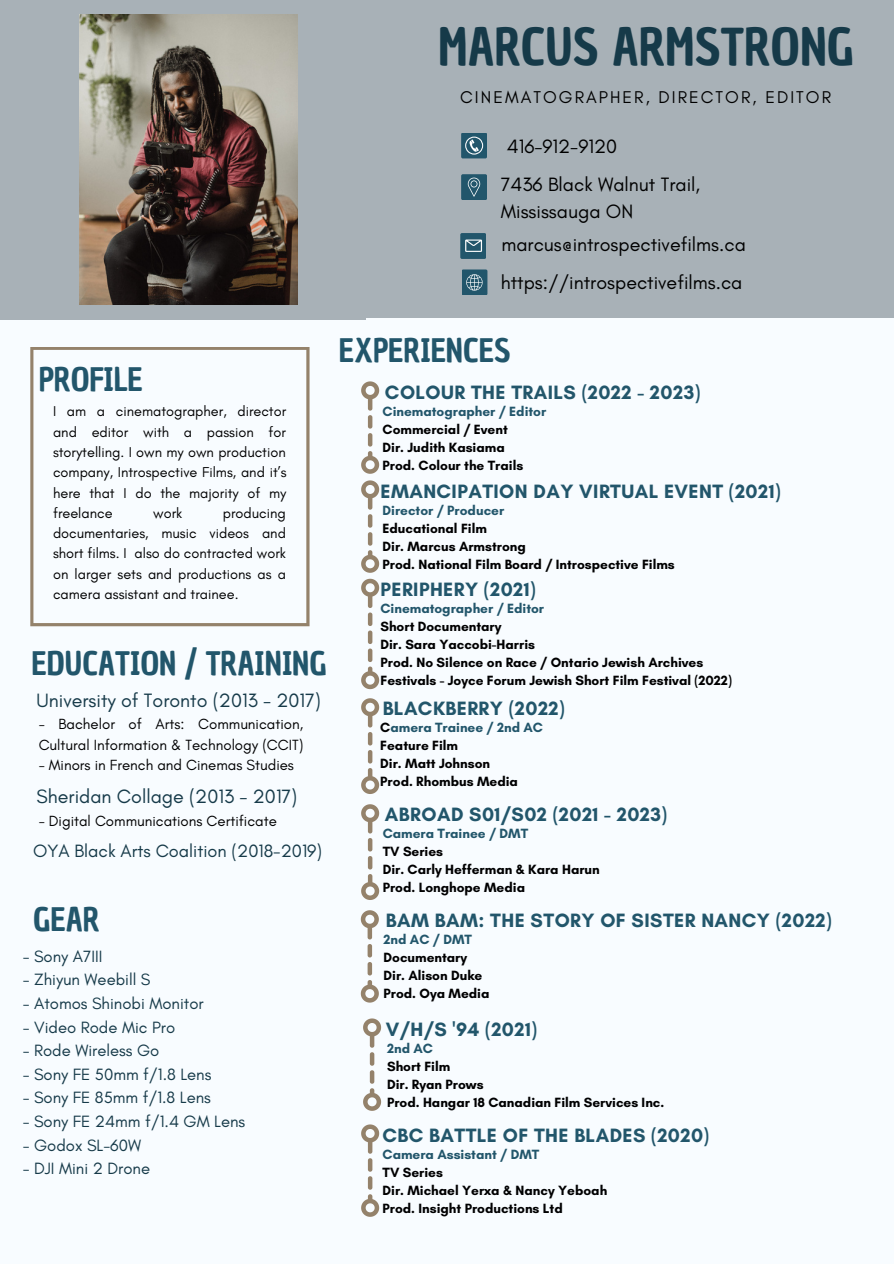
<style>
.page{position:relative;width:894px;height:1264px;background:#fff}
.page>*{position:absolute;margin:0;border:0;box-sizing:border-box;transform-origin:0 0}
.t1{font:49.65px "Chau Philomene One";color:#163a49}
.t2{font:31.65px "Chau Philomene One";color:#22566b}
.t3{font:700 19.65px "Glacial Indifference";letter-spacing:.02em;color:#22566b}
.t4{font:19.65px/37.8px "Glacial Indifference";color:#000}
.t5{font:19.65px "Glacial Indifference";color:#163a49}
.t6{font:18.15px "Glacial Indifference";color:#163a49}
.t7{font:17.4px "Glacial Indifference";letter-spacing:.12em;color:#000}
.t8{font:16.65px "Glacial Indifference";color:#163a49}
.t9{font:15px/20.2px "Glacial Indifference";color:#000}
.t10{font:14.55px/20.2px "Glacial Indifference";color:#000;text-align:justify}
.t11{font:700 13.65px/18px "Glacial Indifference";color:#000}
.t12{font:700 13.65px "Glacial Indifference";color:#22566b}
.s1{color:#22566b}
</style>
<div class="page">
<div style="left:0;top:0;width:893px;height:1263px;background:#f8fcff"></div>
<div style="left:0;top:0;width:365px;height:319px;background:#a8b1b7"></div>
<div style="left:152px;top:0;width:741px;height:317px;background:#a8b1b7"></div>
<svg style="left:30px;top:347px;width:279px;height:279px"></svg>
<img style="left:80px;top:15px;width:217px;height:289px">
<div style="left:461px;top:133px;width:26px;height:25px;background:#22566b;border-radius:2px"></div>
<div style="left:460px;top:233px;width:26px;height:26px;background:#22566b;border-radius:2px"></div>
<div style="left:461px;top:269px;width:26px;height:26px;background:#22566b;border-radius:2px"></div>
<div style="left:461px;top:174px;width:26px;height:26px;background:#22566b;border-radius:2px"></div>
<svg style="left:465px;top:239px;width:17px;height:13px"></svg>
<svg style="left:465px;top:137px;width:18px;height:18px"></svg>
<svg style="left:466px;top:274px;width:16px;height:17px"></svg>
<svg style="left:363px;top:1018px;width:19px;height:93px"></svg>
<svg style="left:360px;top:381px;width:20px;height:622px"></svg>
<svg style="left:361px;top:1124px;width:19px;height:93px"></svg>
<svg style="left:467px;top:178px;width:13px;height:19px"></svg>
<h1 class="t1" style="left:438px;top:14px;width:417px">MARCUS ARMSTRONG</h1>
<p class="t7" style="left:460px;top:87px;width:372px">CINEMATOGRAPHER, DIRECTOR, EDITOR</p>
<h3 class="t4" style="left:506px;top:127px;width:112px">416-912-9120</h3>
<h3 class="t4" style="left:500px;top:171px;width:201px;line-height:27px">7436 Black Walnut Trail,<br>Mississauga ON</h3>
<h3 class="t4" style="left:500px;top:225px;width:246px">marcus@introspectivefilms.ca https://introspectivefilms.ca</h3>
<h2 class="t2" style="left:39px;top:358px;width:106px">PROFILE</h2>
<p class="t10" style="left:53px;top:401px;width:235px">I am a cinematographer, director and editor with a passion for storytelling. I own my own production company, Introspective Films, and it’s here that I do the majority of my freelance</p>
<p class="t10" style="left:53px;top:502px;width:234px;text-indent:170px">producing documentaries, music videos and short films. I also do contracted work on larger sets and productions as a camera assistant and trainee.</p>
<p class="t10" style="left:153px;top:502px;width:31px">work</p>
<h2 class="t2" style="left:32px;top:642px;width:297px">EDUCATION / TRAINING</h2>
<h3 class="t5" style="left:37px;top:688px;width:286px">University of Toronto (2013 - 2017)</h3>
<p class="t9" style="left:39px;top:714px;width:266px">- Bachelor of Arts: Communication,<br>Cultural Information &amp; Technology (CCIT)</p>
<p class="t9" style="left:39px;top:754px;width:257px">- Minors in French and Cinemas Studies</p>
<h3 class="t5" style="left:37px;top:784px;width:262px">Sheridan Collage (2013 - 2017)</h3>
<p class="t9" style="left:39px;top:811px;width:240px">- Digital Communications Certificate</p>
<h3 class="t6" style="left:33px;top:839px;width:290px">OYA Black Arts Coalition (2018-2019)</h3>
<h2 class="t2" style="left:33px;top:898px;width:68px">GEAR</h2>
<p class="t8" style="left:23px;top:945px;width:81px">- Sony A7III</p>
<p class="t8" style="left:23px;top:969px;width:129px">- Zhiyun Weebill S</p>
<p class="t8" style="left:23px;top:993px;width:182px">- Atomos Shinobi Monitor</p>
<p class="t8" style="left:23px;top:1016px;width:154px">- Video Rode Mic Pro</p>
<p class="t8" style="left:23px;top:1040px;width:138px">- Rode Wireless Go</p>
<p class="t8" style="left:23px;top:1063px;width:190px">- Sony FE 50mm f/1.8 Lens</p>
<p class="t8" style="left:23px;top:1087px;width:190px">- Sony FE 85mm f/1.8 Lens</p>
<p class="t8" style="left:23px;top:1111px;width:224px">- Sony FE 24mm f/1.4 GM Lens</p>
<p class="t8" style="left:23px;top:1134px;width:120px">- Godox SL-60W</p>
<p class="t8" style="left:23px;top:1158px;width:129px">- DJI Mini 2 Drone</p>
<h2 class="t2" style="left:339px;top:329px;width:173px">EXPERIENCES</h2>
<h3 class="t3" style="left:385px;top:380px;width:317px">COLOUR THE TRAILS (2022 - 2023)</h3>
<p class="t12" style="left:382px;top:402px;width:165px">Cinematographer / Editor</p>
<p class="t11" style="left:382px;top:420px;width:142px">Commercial / Event<br>Dir. Judith Kasiama<br>Prod. Colour the Trails</p>
<h3 class="t3" style="left:380px;top:479px;width:401px">EMANCIPATION DAY VIRTUAL EVENT (2021)</h3>
<p class="t12" style="left:382px;top:501px;width:123px">Director / Producer</p>
<p class="t11" style="left:382px;top:519px;width:294px">Educational Film<br>Dir. Marcus Armstrong<br>Prod. National Film Board / Introspective Films</p>
<h3 class="t3" style="left:380px;top:577px;width:157px">PERIPHERY (2021)</h3>
<p class="t12" style="left:380px;top:600px;width:165px">Cinematographer / Editor</p>
<p class="t11" style="left:380px;top:617px;width:353px">Short Documentary<br>Dir. Sara Yaccobi-Harris<br>Prod. No Silence on Race / Ontario Jewish Archives Festivals - Joyce Forum Jewish Short Film Festival (2022)</p>
<h3 class="t3" style="left:382px;top:696px;width:183px">BLACKBERRY (2022)</h3>
<p class="t11" style="left:380px;top:718px;width:164px">C<span class="s1">amera Trainee / 2nd AC<br></span>Feature Film<br>Dir. Matt Johnson<br>Prod. Rhombus Media</p>
<h3 class="t3" style="left:385px;top:802px;width:283px">ABROAD S01/S02 (2021 - 2023)</h3>
<p class="t12" style="left:382px;top:825px;width:147px">Camera Trainee / DMT</p>
<p class="t11" style="left:382px;top:842px;width:218px">TV Series<br>Dir. Carly Hefferman &amp; Kara Harun<br>Prod. Longhope Media</p>
<h3 class="t3" style="left:386px;top:908px;width:447px">BAM BAM: THE STORY OF SISTER NANCY (2022)</h3>
<p class="t12" style="left:383px;top:931px;width:90px">2nd AC / DMT</p>
<p class="t11" style="left:383px;top:948px;width:107px">Documentary<br>Dir. Alison Duke<br>Prod. Oya Media</p>
<h3 class="t3" style="left:386px;top:1016px;width:152px">V/H/S '94 (2021)</h3>
<p class="t12" style="left:387px;top:1039px;width:47px">2nd AC</p>
<p class="t11" style="left:387px;top:1056px;width:278px">Short Film<br>Dir. Ryan Prows<br>Prod. Hangar 18 Canadian Film Services Inc.</p>
<h3 class="t3" style="left:382px;top:1122px;width:328px">CBC BATTLE OF THE BLADES (2020)</h3>
<p class="t12" style="left:382px;top:1145px;width:158px">Camera Assistant / DMT</p>
<p class="t11" style="left:382px;top:1162px;width:226px">TV Series<br>Dir. Michael Yerxa &amp; Nancy Yeboah<br>Prod. Insight Productions Ltd</p>
</div>
